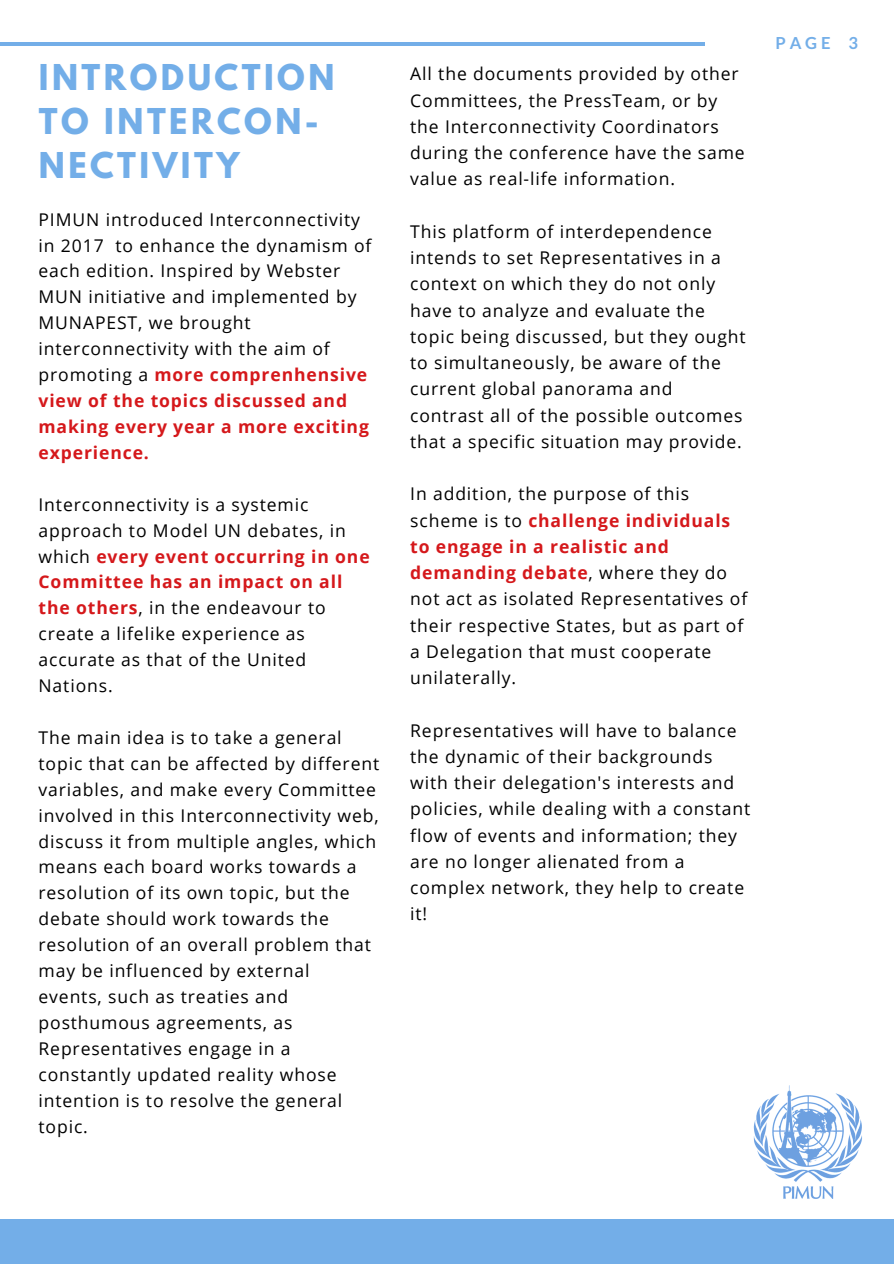
<style>
.page{position:relative;width:894px;height:1264px;background:#fff}
.page>*{position:absolute;margin:0;border:0;box-sizing:border-box;transform-origin:0 0}
.t1{font:700 31.5px/44px "League Spartan";letter-spacing:.11em;color:#73aee8}
.t2{font:17.55px/26px "Open Sans";letter-spacing:.05em;color:#000}
.t3{font:700 16.5px "Lato";color:#73aee8}
.s1{font-weight:700;color:#d5181b}
</style>
<div class="page">
<hr style="left:0;top:42px;width:704px;height:3px;background:#73aee8">
<div style="left:0;top:1219px;width:893px;height:44px;background:#73aee8"></div>
<img style="left:753px;top:1085px;width:109px;height:113px">
<h1 class="t1" style="left:39px;top:59px;width:297px">INTRODUCTION<br>TO INTERCON-<br>NECTIVITY</h1>
<p class="t2" style="left:39px;top:206px;width:334px">PIMUN introduced Interconnectivity in 2017 to enhance the dynamism of each edition. Inspired by Webster<br>MUN initiative and implemented by<br>MUNAPEST, we brought interconnectivity with the aim of promoting a <span class="s1">more comprenhensive view of the topics discussed and making every year a more exciting experience.</span></p>
<p class="t2" style="left:39px;top:491px;width:332px">Interconnectivity is a systemic approach to Model UN debates, in which <span class="s1">every event occurring in one<br>Committee has an impact on all the others</span>, in the endeavour to create a lifelike experience as accurate as that of the United<br>Nations.</p>
<p class="t2" style="left:39px;top:724px;width:342px">The main idea is to take a general topic that can be affected by different variables, and make every Committee involved in this Interconnectivity web, discuss it from multiple angles, which means each board works towards a resolution of its own topic, but the debate should work towards the resolution of an overall problem that may be influenced by external<br>events, such as treaties and posthumous agreements, as<br>Representatives engage in a constantly updated reality whose intention is to resolve the general topic.</p>
<p class="t2" style="left:410px;top:60px;width:336px">All the documents provided by other Committees, the PressTeam, or by the Interconnectivity Coordinators during the conference have the same value as real-life information.</p>
<p class="t2" style="left:410px;top:218px;width:337px">This platform of interdependence intends to set Representatives in a context on which they do not only have to analyze and evaluate the topic being discussed, but they ought to simultaneously, be aware of the current global panorama and contrast all of the possible outcomes that a specific situation may provide.</p>
<p class="t2" style="left:410px;top:480px;width:338px">In addition, the purpose of this scheme is to <span class="s1">challenge individuals to engage in a realistic and demanding debate</span>, where they do not act as isolated Representatives of their respective States, but as part of a Delegation that must cooperate unilaterally.</p>
<p class="t2" style="left:410px;top:716px;width:341px">Representatives will have to balance the dynamic of their backgrounds with their delegation's interests and policies, while dealing with a constant flow of events and information; they are no longer alienated from a complex network, they help to create it!</p>
<p class="t3" style="left:775px;top:32px;width:84px">PAGE 3</p>
</div>
